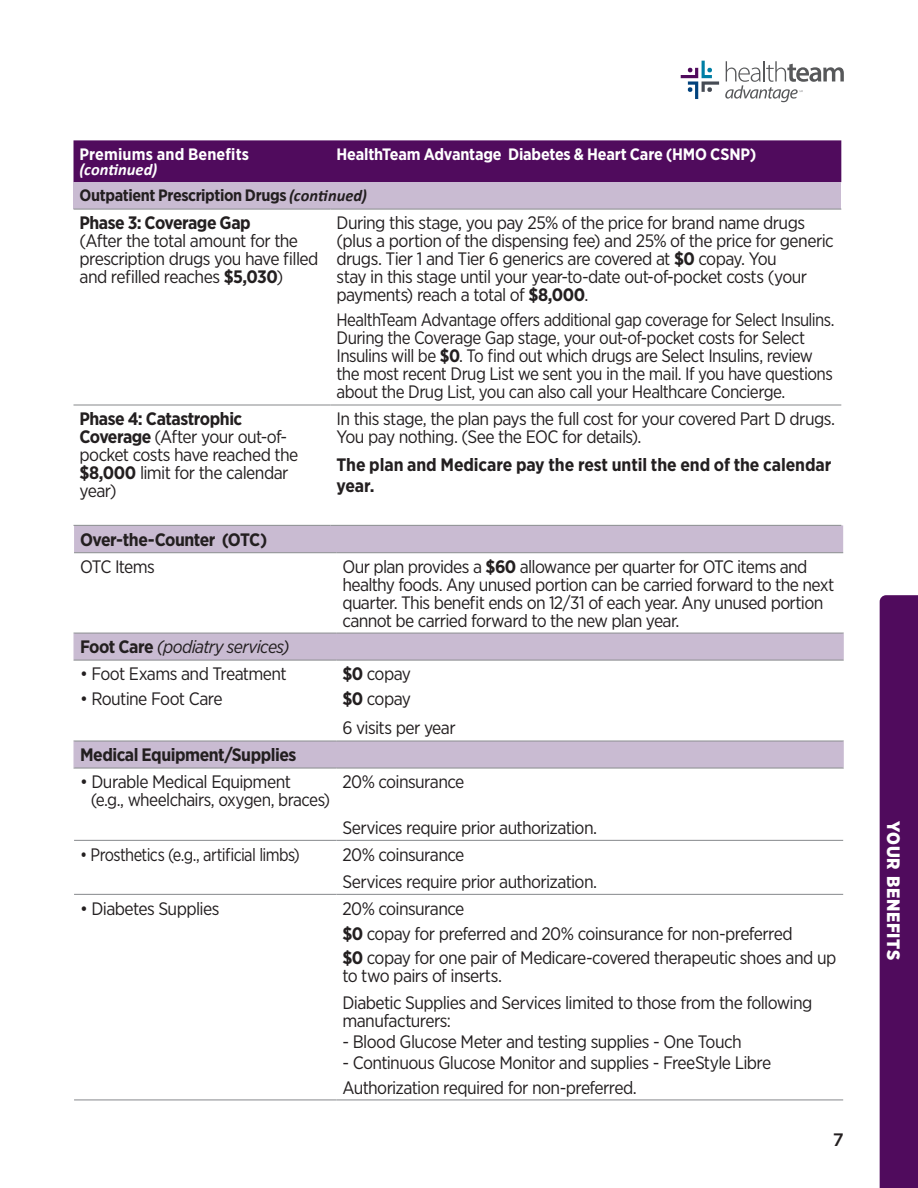
<style>
.page{position:relative;width:918px;height:1188px;background:#fff}
.page>*{position:absolute;margin:0;border:0;box-sizing:border-box;transform-origin:0 0}
.Chart_copy{font:18px/18px "Gotham Narrow";letter-spacing:-.035em;color:#231f20}
.Chart_copy-2{font:18px/18px "Gotham Narrow";letter-spacing:-.035em;color:#231f20;scale:.95 1}
.Chart_copy_BulletInd{font:18px/18px "Gotham Narrow";letter-spacing:-.035em;color:#231f20}
.Chart_copy-3{font:700 18px/21px "Gotham Narrow";letter-spacing:-.005em;color:#231f20}
.Chart_Row_Heads{font:700 18px "Gotham Narrow";letter-spacing:-.025em;color:#231f20}
.Chart_copy_BulletInd-2{font:18px "Gotham Narrow";letter-spacing:-.035em;color:#231f20;scale:.93 1}
.Chart_Row_Heads-2{font:italic 18px "Gotham Narrow";letter-spacing:-.035em;color:#231f20}
.t1{font:900 18px "Gotham Narrow";letter-spacing:.04em;color:#fff}
.t2{font:500 18px "Gotham";color:#231f20}
.Chart_Heads{font:700 16.5px "Gotham Narrow";letter-spacing:-.01em;color:#fff}
.Chart_Heads-2{font:700 16.5px "Gotham Narrow";letter-spacing:-.025em;color:#231f20}
.Chart_Heads-3{font:700 16.5px/15px "Gotham Narrow";letter-spacing:.01em;color:#fff}
.s1{font-family:"Calibri";font-style:italic}
.s2{font-weight:700}
.s3{font-weight:700;font-style:normal}
</style>
<div class="page">
<svg style="left:74px;top:525px;width:769px;height:242px"></svg>
<hr style="left:74px;top:552px;width:262px;height:1px;background:#939598">
<hr style="left:336px;top:552px;width:507px;height:1px;background:#939598">
<hr style="left:74px;top:633px;width:262px;height:1px;background:#939598">
<hr style="left:336px;top:633px;width:508px;height:1px;background:#939598">
<hr style="left:74px;top:740px;width:262px;height:2px;background:#939598">
<hr style="left:336px;top:740px;width:508px;height:2px;background:#939598">
<hr style="left:74px;top:767px;width:262px;height:2px;background:#939598">
<hr style="left:336px;top:767px;width:508px;height:2px;background:#939598">
<hr style="left:74px;top:840px;width:262px;height:1px;background:#939598">
<hr style="left:336px;top:840px;width:507px;height:1px;background:#939598">
<hr style="left:74px;top:894px;width:262px;height:1px;background:#939598">
<hr style="left:336px;top:894px;width:507px;height:1px;background:#939598">
<svg style="left:74px;top:742px;width:1px;height:25px"></svg>
<svg style="left:843px;top:742px;width:1px;height:25px"></svg>
<svg style="left:74px;top:634px;width:1px;height:26px"></svg>
<svg style="left:843px;top:634px;width:1px;height:26px"></svg>
<hr style="left:74px;top:660px;width:262px;height:1px;background:#939598">
<hr style="left:336px;top:660px;width:508px;height:1px;background:#939598">
<hr style="left:74px;top:1099px;width:262px;height:1px;background:#939598">
<hr style="left:336px;top:1099px;width:507px;height:1px;background:#939598">
<div style="left:74px;top:140px;width:767px;height:42px;background:#500b5d"></div>
<div style="left:74px;top:182px;width:767px;height:27px;background:#c9bbd2"></div>
<hr style="left:74px;top:209px;width:257px;height:1px;background:#939598">
<hr style="left:74px;top:404px;width:257px;height:2px;background:#939598">
<hr style="left:74px;top:525px;width:257px;height:1px;background:#939598">
<hr style="left:331px;top:404px;width:510px;height:2px;background:#939598">
<hr style="left:331px;top:525px;width:510px;height:1px;background:#939598">
<hr style="left:331px;top:209px;width:510px;height:1px;background:#939598">
<svg style="left:681px;top:61px;width:38px;height:38px"></svg>
<svg style="left:725px;top:61px;width:119px;height:41px"></svg>
<div style="left:880px;top:595px;width:38px;height:593px;background:#500b5d"></div>
<p class="Chart_Heads-3" style="left:80px;top:147px;width:171px">Premiums and Benefits <span class="s1">(continued)</span></p>
<p class="Chart_Heads" style="left:337px;top:143px;width:422px">HealthTeam Advantage Diabetes &amp; Heart Care (HMO CSNP)</p>
<p class="Chart_Heads-2" style="left:80px;top:185px;width:289px">Outpatient Prescription Drugs <span class="s1">(continued)</span></p>
<p class="Chart_copy" style="left:80px;top:214px;width:241px"><span class="s2">Phase 3: Coverage Gap<br></span>(After the total amount for the prescription drugs you have filled and refilled reaches <span class="s2">$5,030</span>)</p>
<p class="Chart_copy" style="left:337px;top:214px;width:499px">During this stage, you pay 25% of the price for brand name drugs (plus a portion of the dispensing fee) and 25% of the price for generic drugs. Tier 1 and Tier 6 generics are covered at <span class="s2">$0</span> copay. You<br>stay in this stage until your year-to-date out-of-pocket costs (your payments) reach a total of <span class="s2">$8,000</span>.</p>
<p class="Chart_copy-2" style="left:337px;top:311px;width:526px">HealthTeam Advantage offers additional gap coverage for Select Insulins.<br>During the Coverage Gap stage, your out-of-pocket costs for Select Insulins will be <span class="s2">$0</span>. To find out which drugs are Select Insulins, review the most recent Drug List we sent you in the mail. If you have questions about the Drug List, you can also call your Healthcare Concierge.</p>
<p class="Chart_copy" style="left:79px;top:410px;width:220px"><span class="s2">Phase 4: Catastrophic<br>Coverage</span> (After your out-of&shy;pocket costs have reached the <span class="s2">$8,000</span> limit for the calendar year)</p>
<p class="Chart_copy" style="left:337px;top:410px;width:500px">In this stage, the plan pays the full cost for your covered Part D drugs.<br>You pay nothing. (See the EOC for details).</p>
<p class="Chart_copy-3" style="left:337px;top:454px;width:496px">The plan and Medicare pay the rest until the end of the calendar year.</p>
<p class="Chart_Row_Heads" style="left:80px;top:528px;width:189px">Over-the-Counter (OTC)</p>
<p class="Chart_copy" style="left:80px;top:557px;width:76px">OTC Items</p>
<p class="Chart_copy" style="left:342px;top:557px;width:494px">Our plan provides a <span class="s2">$60</span> allowance per quarter for OTC items and healthy foods. Any unused portion can be carried forward to the next quarter. This benefit ends on 12/31 of each year. Any unused portion cannot be carried forward to the new plan year.</p>
<p class="Chart_Row_Heads-2" style="left:80px;top:636px;width:211px"><span class="s3">Foot Care</span> (podiatry services)</p>
<p class="Chart_copy_BulletInd" style="left:80px;top:665px;width:208px">• Foot Exams and Treatment</p>
<p class="Chart_copy_BulletInd" style="left:80px;top:690px;width:144px">• Routine Foot Care</p>
<p class="Chart_copy" style="left:342px;top:665px;width:70px"><span class="s2">$0</span> copay</p>
<p class="Chart_copy" style="left:342px;top:690px;width:70px"><span class="s2">$0</span> copay</p>
<p class="Chart_copy" style="left:342px;top:719px;width:115px">6 visits per year</p>
<p class="Chart_Row_Heads" style="left:80px;top:744px;width:218px">Medical Equipment/Supplies</p>
<p class="Chart_copy_BulletInd" style="left:91px;top:773px;width:241px;text-indent:-11px">• Durable Medical Equipment<br>(e.g., wheelchairs, oxygen, braces)</p>
<p class="Chart_copy" style="left:342px;top:773px;width:124px">20% coinsurance</p>
<p class="Chart_copy" style="left:342px;top:818px;width:256px">Services require prior authorization.</p>
<p class="Chart_copy_BulletInd-2" style="left:80px;top:843px;width:238px">• Prosthetics (e.g., artificial limbs)</p>
<p class="Chart_copy" style="left:342px;top:845px;width:124px">20% coinsurance</p>
<p class="Chart_copy" style="left:342px;top:872px;width:256px">Services require prior authorization.</p>
<p class="Chart_copy_BulletInd" style="left:80px;top:899px;width:141px">• Diabetes Supplies</p>
<p class="Chart_copy" style="left:342px;top:899px;width:124px">20% coinsurance</p>
<p class="Chart_copy" style="left:342px;top:924px;width:452px"><span class="s2">$0</span> copay for preferred and 20% coinsurance for non-preferred</p>
<p class="Chart_copy" style="left:342px;top:949px;width:495px"><span class="s2">$0</span> copay for one pair of Medicare-covered therapeutic shoes and up to two pairs of inserts.</p>
<p class="Chart_copy" style="left:342px;top:993px;width:472px">Diabetic Supplies and Services limited to those from the following manufacturers:</p>
<p class="Chart_copy" style="left:342px;top:1032px;width:401px">- Blood Glucose Meter and testing supplies - One Touch</p>
<p class="Chart_copy" style="left:342px;top:1053px;width:430px">- Continuous Glucose Monitor and supplies - FreeStyle Libre</p>
<p class="Chart_copy" style="left:342px;top:1078px;width:296px">Authorization required for non-preferred.</p>
<p class="t2" style="left:833px;top:1128px;width:12px">7</p>
<p class="t1" style="left:905px;top:821px;width:140px;rotate:90deg">YOUR BENEFITS</p>
</div>
